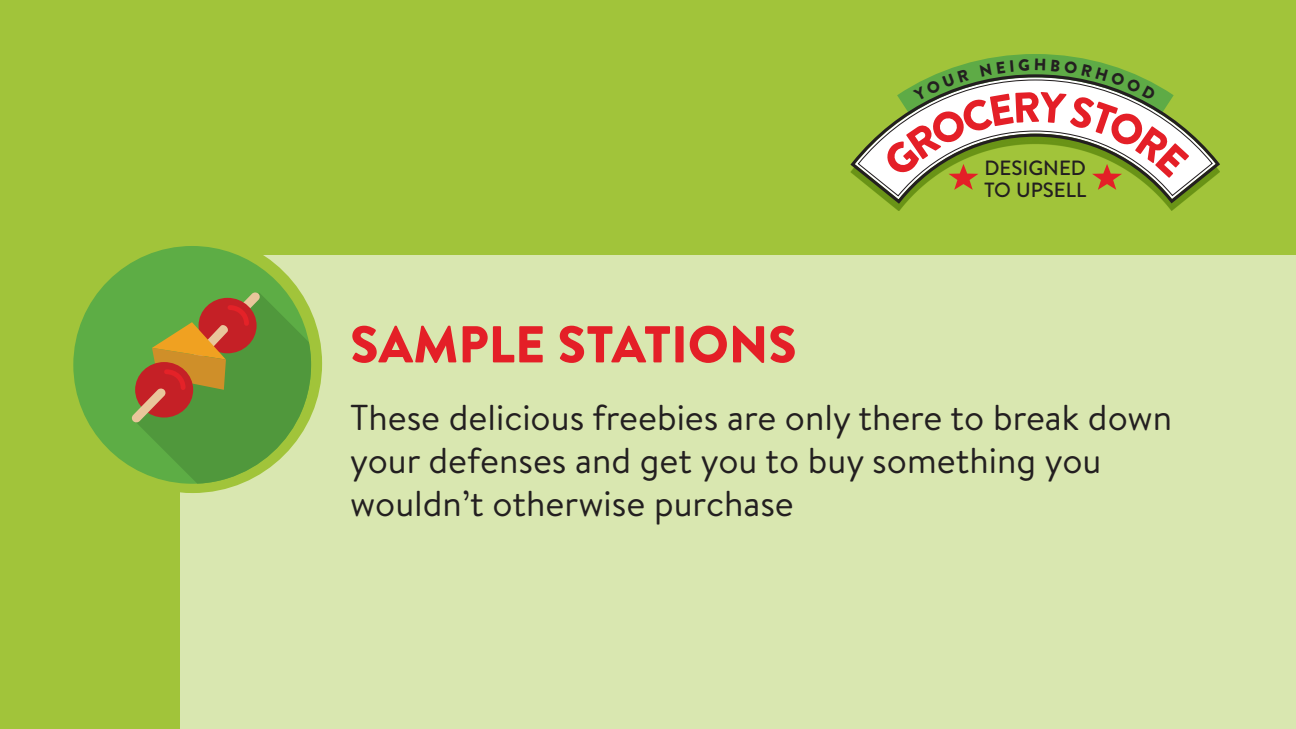
<style>
.page{position:relative;width:1296px;height:729px;background:#a1c43a}
.page>*{position:absolute;margin:0;border:0;box-sizing:border-box;transform-origin:0 0}
.t1{font:900 51.75px "Brandon Text";color:#e41f27}
.t2{font:36px/43.2px "Brandon Text";color:#231f20}
.t3{font:500 20.55px/22.6px "Brandon Text";color:#231f20}
</style>
<div class="page">
<div style="left:181px;top:256px;width:1115px;height:473px;background:#d9e7b0"></div>
<div style="left:63px;top:234px;width:259px;height:259px;background:#a1c43a;border-radius:50%"></div>
<svg style="left:73px;top:246px;width:238px;height:221px;fill:#5dad45"></svg>
<svg style="left:131px;top:292px;width:180px;height:192px;background:#7c9440"></svg>
<svg style="left:850px;top:156px;width:370px;height:50px"></svg>
<svg style="left:857px;top:128px;width:357px;height:69px"></svg>
<svg style="left:886px;top:54px;width:303px;height:136px"></svg>
<h1 class="t1" style="left:350px;top:308px;width:448px">SAMPLE STATIONS</h1>
<p class="t3" style="left:984px;top:156px;width:104px">DESIGNED<br>TO UPSELL</p>
<p class="t2" style="left:350px;top:394px;width:824px">These delicious freebies are only there to break down your defenses and get you to buy something you wouldn’t otherwise purchase</p>
</div>
